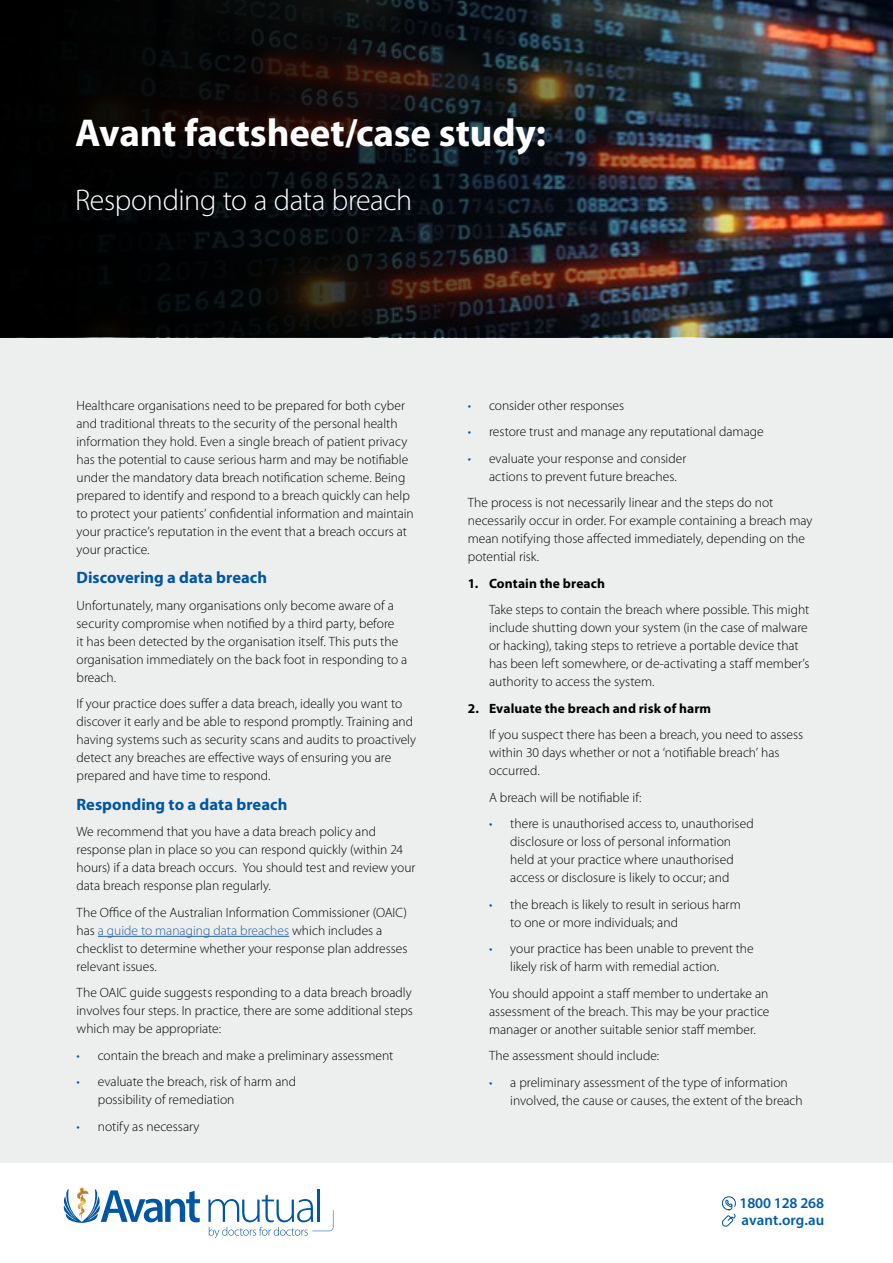
<style>
.page{position:relative;width:893px;height:1263px;background:#fff}
.page>*{position:absolute;margin:0;border:0;box-sizing:border-box;transform-origin:0 0}
.t1{font:700 39px "Myriad Pro";letter-spacing:-.005em;color:#fff}
.t2{font:300 30px "Myriad Pro";letter-spacing:-.015em;color:#fff}
.t3{font:700 16.5px "Myriad Pro";color:#0056a2}
.t4{font:600 15px "Myriad Pro";letter-spacing:-.005em;color:#005baa}
.t5{font:300 13.5px/18px "Myriad Pro";color:#000}
.t6{font:700 13.5px "Myriad Pro";letter-spacing:.01em;color:#000}
.s1{color:#215e9e}
.s2{color:#0056a2}
</style>
<div class="page">
<div style="left:0;top:0;width:893px;height:1163px;background:#edefef"></div>
<svg style="left:208px;top:1194px;width:125px;height:44px"></svg>
<hr style="left:318px;top:1189px;width:2px;height:33px;background:#0056a2">
<svg style="left:64px;top:1188px;width:136px;height:35px"></svg>
<svg style="left:722px;top:1196px;width:14px;height:31px"></svg>
<img style="left:808px;top:0;width:85px;height:337px">
<img style="left:0;top:0;width:808px;height:337px">
<hr style="left:98px;top:936px;width:191px;height:1px;background:#215e9e">
<h1 class="t1" style="left:75px;top:108px;width:472px">Avant factsheet/case study:</h1>
<h2 class="t2" style="left:75px;top:184px;width:339px">Responding to a data breach</h2>
<p class="t5" style="left:77px;top:397px;width:339px">Healthcare organisations need to be prepared for both cyber and traditional threats to the security of the personal health information they hold. Even a single breach of patient privacy has the potential to cause serious harm and may be notifiable under the mandatory data breach notification scheme. Being prepared to identify and respond to a breach quickly can help to protect your patients’ confidential information and maintain your practice’s reputation in the event that a breach occurs at your practice.</p>
<p class="t3" style="left:77px;top:567px;width:192px">Discovering a data breach</p>
<p class="t5" style="left:77px;top:597px;width:332px">Unfortunately, many organisations only become aware of a security compromise when notified by a third party, before<br>it has been detected by the organisation itself. This puts the organisation immediately on the back foot in responding to a breach.</p>
<p class="t5" style="left:77px;top:695px;width:341px">If your practice does suffer a data breach, ideally you want to discover it early and be able to respond promptly. Training and having systems such as security scans and audits to proactively detect any breaches are effective ways of ensuring you are prepared and have time to respond.</p>
<p class="t3" style="left:77px;top:794px;width:212px">Responding to a data breach</p>
<p class="t5" style="left:77px;top:823px;width:341px">We recommend that you have a data breach policy and response plan in place so you can respond quickly (within 24 hours) if a data breach occurs. You should test and review your data breach response plan regularly.</p>
<p class="t5" style="left:77px;top:904px;width:332px">The Office of the Australian Information Commissioner (OAIC) has <span class="s1">a guide to managing data breaches</span> which includes a checklist to determine whether your response plan addresses relevant issues.</p>
<p class="t5" style="left:77px;top:984px;width:338px;text-align:justify">The OAIC guide suggests responding to a data breach broadly involves four steps. In practice, there are some additional steps which may be appropriate:</p>
<p class="t5" style="left:77px;top:1047px;width:318px"><span class="s2">•</span> contain the breach and make a preliminary assessment</p>
<p class="t5" style="left:98px;top:1073px;width:200px;text-indent:-21px"><span class="s2">•</span> evaluate the breach, risk of harm and possibility of remediation</p>
<p class="t5" style="left:77px;top:1118px;width:125px"><span class="s2">•</span> notify as necessary</p>
<p class="t5" style="left:468px;top:396px;width:158px"><span class="s2">•</span> consider other responses</p>
<p class="t5" style="left:468px;top:423px;width:298px"><span class="s2">•</span> restore trust and manage any reputational damage</p>
<p class="t5" style="left:489px;top:449px;width:199px;text-indent:-21px"><span class="s2">•</span> evaluate your response and consider actions to prevent future breaches.</p>
<p class="t5" style="left:468px;top:494px;width:346px">The process is not necessarily linear and the steps do not necessarily occur in order. For example containing a breach may mean notifying those affected immediately, depending on the potential risk.</p>
<p class="t6" style="left:468px;top:574px;width:139px">1. Contain the breach</p>
<p class="t5" style="left:489px;top:601px;width:322px">Take steps to contain the breach where possible. This might include shutting down your system (in the case of malware or hacking), taking steps to retrieve a portable device that has been left somewhere, or de-activating a staff member’s authority to access the system.</p>
<p class="t6" style="left:468px;top:699px;width:245px">2. Evaluate the breach and risk of harm</p>
<p class="t5" style="left:489px;top:726px;width:316px">If you suspect there has been a breach, you need to assess within 30 days whether or not a ‘notifiable breach’ has occurred.</p>
<p class="t5" style="left:489px;top:788px;width:154px">A breach will be notifiable if:</p>
<p class="t5" style="left:489px;top:815px;width:266px;text-align:center"><span class="s2">•</span> there is unauthorised access to, unauthorised disclosure or loss of personal information<br>held at your practice where unauthorised<br>access or disclosure is likely to occur; and</p>
<p class="t5" style="left:510px;top:895px;width:232px;text-indent:-21px"><span class="s2">•</span> the breach is likely to result in serious harm to one or more individuals; and</p>
<p class="t5" style="left:510px;top:940px;width:245px;text-indent:-21px"><span class="s2">•</span> your practice has been unable to prevent the likely risk of harm with remedial action.</p>
<p class="t5" style="left:489px;top:984px;width:282px;text-align:justify">You should appoint a staff member to undertake an assessment of the breach. This may be your practice manager or another suitable senior staff member.</p>
<p class="t5" style="left:489px;top:1047px;width:172px">The assessment should include:</p>
<p class="t5" style="left:510px;top:1073px;width:294px;text-indent:-21px"><span class="s2">•</span> a preliminary assessment of the type of information involved, the cause or causes, the extent of the breach</p>
<p class="t4" style="left:739px;top:1194px;width:86px">1800 128 268</p>
<p class="t4" style="left:741px;top:1210px;width:84px">avant.org.au</p>
</div>
